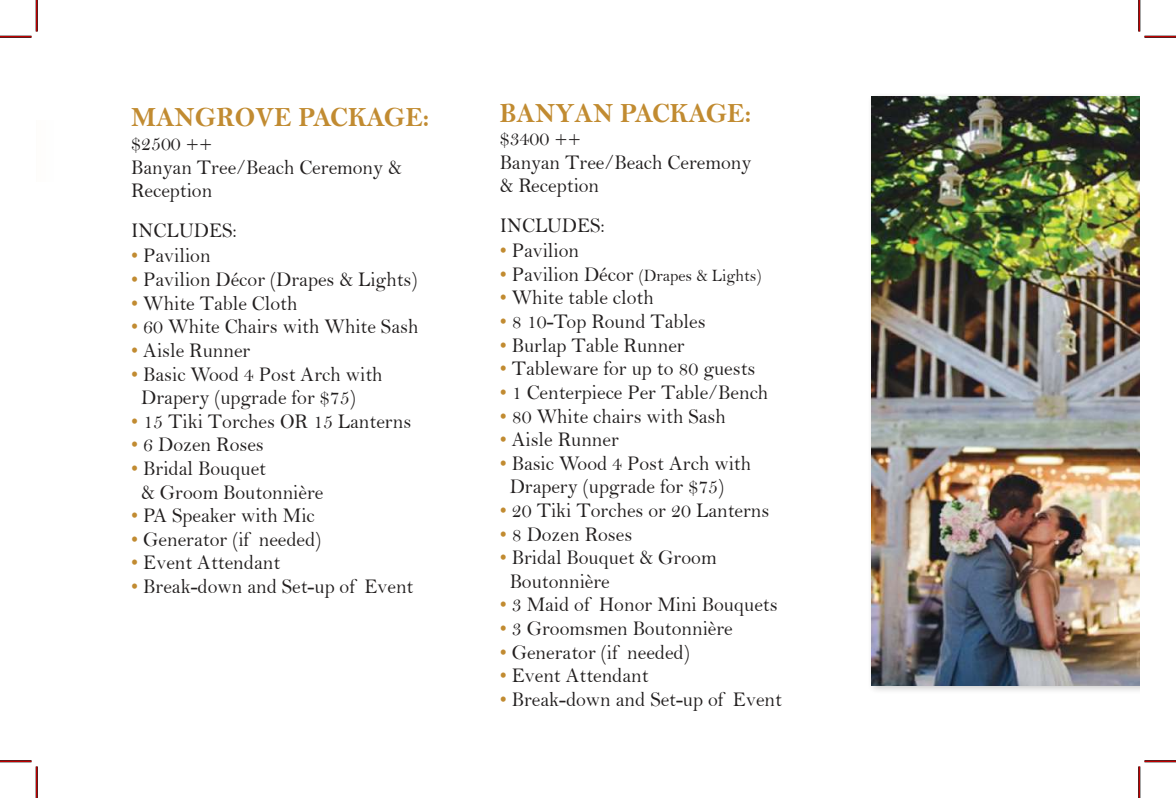
<style>
.page{position:relative;width:1176px;height:798px;background:#fff}
.page>*{position:absolute;margin:0;border:0;box-sizing:border-box;transform-origin:0 0}
.t1{font:28px "Bell MT Bold";color:#c18b31;scale:.95 1}
.t2{font:21px/23.6px "Bell";color:#221f1f;scale:.95 1}
.t3{font:17.5px "Bell";color:#221f1f;scale:.95 1}
.s1{color:#c18b31}
.s2{font-size:21px;color:#c18b31}
.s3{font-size:21px}
</style>
<div class="page">
<div style="left:867px;top:92px;width:272px;height:603px;background:#221f1f;opacity:.25"></div>
<img style="left:871px;top:96px;width:268px;height:589px">
<hr style="left:0;top:36px;width:32px;height:2px;background:#000">
<hr style="left:1145px;top:36px;width:31px;height:2px;background:#000">
<hr style="left:0;top:760px;width:32px;height:2px;background:#000">
<hr style="left:1145px;top:760px;width:31px;height:2px;background:#000">
<hr style="left:36px;top:0;width:2px;height:31px;background:#000">
<hr style="left:36px;top:766px;width:2px;height:32px;background:#000">
<hr style="left:1138px;top:0;width:2px;height:31px;background:#000">
<hr style="left:1138px;top:766px;width:2px;height:32px;background:#000">
<hr style="left:0;top:36px;width:32px;height:1px;background:#f00">
<hr style="left:1145px;top:36px;width:31px;height:1px;background:#f00">
<hr style="left:0;top:761px;width:32px;height:1px;background:#f00">
<hr style="left:1145px;top:761px;width:31px;height:1px;background:#f00">
<hr style="left:36px;top:0;width:1px;height:31px;background:#f00">
<hr style="left:36px;top:766px;width:1px;height:32px;background:#f00">
<hr style="left:1139px;top:0;width:1px;height:31px;background:#f00">
<hr style="left:1139px;top:766px;width:1px;height:32px;background:#f00">
<h1 class="t1" style="left:131px;top:101px;width:315px">MANGROVE PACKAGE:</h1>
<p class="t2" style="left:131px;top:132px;width:287px">$2500 ++<br>Banyan Tree/Beach Ceremony &amp;<br>Reception</p>
<p class="t2" style="left:131px;top:218px;width:113px">INCLUDES:</p>
<p class="t2" style="left:131px;top:244px;width:85px"><span class="s1">•</span> Pavilion</p>
<p class="t2" style="left:131px;top:267px;width:303px"><span class="s1">•</span> Pavilion Décor (Drapes &amp; Lights)</p>
<p class="t2" style="left:131px;top:291px;width:176px"><span class="s1">•</span> White Table Cloth</p>
<p class="t2" style="left:131px;top:315px;width:304px"><span class="s1">•</span> 60 White Chairs with White Sash</p>
<p class="t2" style="left:131px;top:338px;width:127px"><span class="s1">•</span> Aisle Runner</p>
<p class="t2" style="left:141px;top:362px;width:256px;text-indent:-10px"><span class="s1">•</span> Basic Wood 4 Post Arch with<br>Drapery (upgrade for $75)</p>
<p class="t2" style="left:131px;top:409px;width:296px"><span class="s1">•</span> 15 Tiki Torches OR 15 Lanterns</p>
<p class="t2" style="left:131px;top:433px;width:141px"><span class="s1">•</span> 6 Dozen Roses</p>
<p class="t2" style="left:141px;top:456px;width:193px;text-indent:-10px"><span class="s1">•</span> Bridal Bouquet<br>&amp; Groom Boutonnière</p>
<p class="t2" style="left:131px;top:504px;width:195px"><span class="s1">•</span> PA Speaker with Mic</p>
<p class="t2" style="left:131px;top:527px;width:202px"><span class="s1">•</span> Generator (if needed)</p>
<p class="t2" style="left:131px;top:551px;width:158px"><span class="s1">•</span> Event Attendant</p>
<p class="t2" style="left:131px;top:575px;width:299px"><span class="s1">•</span> Break-down and Set-up of Event</p>
<h1 class="t1" style="left:500px;top:96px;width:266px">BANYAN PACKAGE:</h1>
<p class="t2" style="left:500px;top:127px;width:266px">$3400 ++<br>Banyan Tree/Beach Ceremony &amp; Reception</p>
<p class="t2" style="left:500px;top:213px;width:112px">INCLUDES:</p>
<p class="t2" style="left:500px;top:239px;width:85px"><span class="s1">•</span> Pavilion</p>
<p class="t3" style="left:500px;top:265px;width:277px"><span class="s2">•</span> <span class="s3">Pavilion Décor</span> (Drapes &amp; Lights)</p>
<p class="t2" style="left:500px;top:286px;width:164px"><span class="s1">•</span> White table cloth</p>
<p class="t2" style="left:500px;top:309px;width:218px"><span class="s1">•</span> 8 10-Top Round Tables</p>
<p class="t2" style="left:500px;top:333px;width:196px"><span class="s1">•</span> Burlap Table Runner</p>
<p class="t2" style="left:500px;top:357px;width:271px"><span class="s1">•</span> Tableware for up to 80 guests</p>
<p class="t2" style="left:500px;top:380px;width:284px"><span class="s1">•</span> 1 Centerpiece Per Table/Bench</p>
<p class="t2" style="left:500px;top:404px;width:239px"><span class="s1">•</span> 80 White chairs with Sash</p>
<p class="t2" style="left:500px;top:428px;width:127px"><span class="s1">•</span> Aisle Runner</p>
<p class="t2" style="left:510px;top:451px;width:256px;text-indent:-10px"><span class="s1">•</span> Basic Wood 4 Post Arch with<br>Drapery (upgrade for $75)</p>
<p class="t2" style="left:500px;top:498px;width:285px"><span class="s1">•</span> 20 Tiki Torches or 20 Lanterns</p>
<p class="t2" style="left:500px;top:522px;width:141px"><span class="s1">•</span> 8 Dozen Roses</p>
<p class="t2" style="left:510px;top:546px;width:219px;text-indent:-10px"><span class="s1">•</span> Bridal Bouquet &amp; Groom<br>Boutonnière</p>
<p class="t2" style="left:500px;top:593px;width:294px"><span class="s1">•</span> 3 Maid of Honor Mini Bouquets</p>
<p class="t2" style="left:500px;top:617px;width:247px"><span class="s1">•</span> 3 Groomsmen Boutonnière</p>
<p class="t2" style="left:500px;top:640px;width:202px"><span class="s1">•</span> Generator (if needed)</p>
<p class="t2" style="left:500px;top:664px;width:158px"><span class="s1">•</span> Event Attendant</p>
<p class="t2" style="left:500px;top:687px;width:299px"><span class="s1">•</span> Break-down and Set-up of Event</p>
</div>
